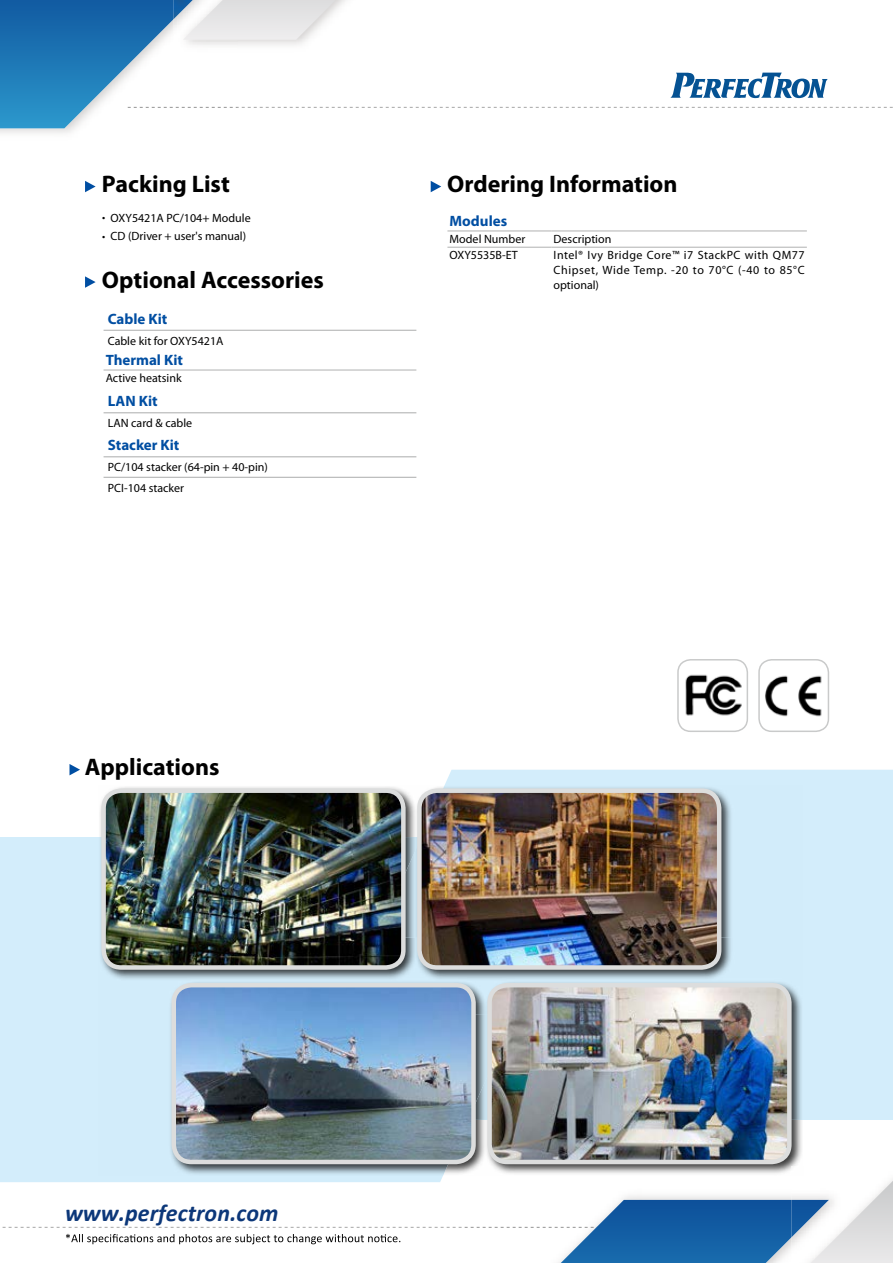
<style>
.page{position:relative;width:893px;height:1263px;background:#fff}
.page>*{position:absolute;margin:0;border:0;box-sizing:border-box;transform-origin:0 0}
.t1{font:700 24px "Myriad Pro";color:#000}
.t2{font:italic 700 24px "Calibri";color:#0c3779}
.t3{font:700 15px "Myriad Pro";color:#004ea2}
.t4{font:12px/15px "Myriad Pro";color:#000;text-align:justify}
.s1{font-size:11.25px}
</style>
<div class="page">
<img style="left:791px;top:1193px;width:20px;height:70px">
<img style="left:791px;top:1200px;width:20px;height:37px">
<svg style="left:811px;top:1181px;width:82px;height:82px"></svg>
<svg style="left:0;top:0;width:893px;height:128px"></svg>
<svg style="left:3px;top:1200px;width:788px;height:63px"></svg>
<div style="left:0;top:837px;width:893px;height:283px;background:#d3edfb"></div>
<div style="left:444px;top:770px;width:449px;height:67px;background:#d3edfb"></div>
<div style="left:0;top:1120px;width:443px;height:62px;background:#d3edfb"></div>
<img style="left:515px;top:1120px;width:287px;height:54px">
<svg style="left:791px;top:1166px;width:11px;height:8px"></svg>
<img style="left:100px;top:837px;width:702px;height:283px">
<img style="left:376px;top:786px;width:427px;height:152px">
<img style="left:99px;top:1014px;width:416px;height:162px">
<img style="left:104px;top:791px;width:299px;height:176px">
<div style="left:101px;top:788px;width:305px;height:182px;border:4px solid #dcdddd;border-radius:18px"></div>
<img style="left:174px;top:985px;width:300px;height:177px">
<div style="left:172px;top:983px;width:304px;height:181px;border:4px solid #dcdddd;border-radius:18px"></div>
<img style="left:419px;top:791px;width:300px;height:176px">
<div style="left:417px;top:788px;width:304px;height:182px;border:4px solid #dcdddd;border-radius:18px"></div>
<img style="left:490px;top:985px;width:299px;height:177px">
<div style="left:487px;top:983px;width:305px;height:181px;border:4px solid #dcdddd;border-radius:18px"></div>
<svg style="left:69px;top:764px;width:11px;height:11px"></svg>
<img style="left:685px;top:674px;width:57px;height:42px">
<div style="left:677px;top:659px;width:71px;height:73px;border:2px solid #c9caca;border-radius:13px"></div>
<img style="left:765px;top:675px;width:57px;height:42px">
<div style="left:758px;top:659px;width:71px;height:73px;border:2px solid #c9caca;border-radius:13px"></div>
<svg style="left:85px;top:181px;width:11px;height:11px"></svg>
<svg style="left:431px;top:181px;width:10px;height:11px"></svg>
<hr style="left:447px;top:230px;width:104px;height:1px;background:#b5b6b6">
<hr style="left:551px;top:230px;width:256px;height:1px;background:#b5b6b6">
<hr style="left:447px;top:247px;width:104px;height:1px;background:#b5b6b6">
<hr style="left:551px;top:247px;width:256px;height:1px;background:#b5b6b6">
<svg style="left:104px;top:329px;width:312px;height:148px"></svg>
<hr style="left:104px;top:330px;width:312px;height:1px;background:#b5b6b6">
<hr style="left:104px;top:369px;width:312px;height:2px;background:#b5b6b6">
<hr style="left:104px;top:412px;width:312px;height:1px;background:#b5b6b6">
<hr style="left:104px;top:456px;width:312px;height:1px;background:#b5b6b6">
<hr style="left:104px;top:477px;width:312px;height:1px;background:#b5b6b6">
<svg style="left:85px;top:276px;width:11px;height:12px"></svg>
<h1 class="t1" style="left:102px;top:168px;width:129px">Packing List</h1>
<h1 class="t1" style="left:447px;top:168px;width:232px">Ordering Information</h1>
<p class="t4" style="left:102px;top:210px;width:150px"><span class="s1">•</span> OXY5421A PC/104+ Module</p>
<p class="t4" style="left:102px;top:228px;width:145px"><span class="s1">•</span> CD (Driver + user's manual)</p>
<p class="t3" style="left:450px;top:212px;width:59px">Modules</p>
<p class="t4" style="left:450px;top:231px;width:77px">Model Number</p>
<p class="t4" style="left:554px;top:231px;width:59px">Description</p>
<p class="t4" style="left:450px;top:248px;width:70px">OXY5535B-ET</p>
<p class="t4" style="left:554px;top:248px;width:253px">Intel® Ivy Bridge Core™ i7 StackPC with QM77<br>Chipset, Wide Temp. -20 to 70°C (-40 to 85°C optional)</p>
<h1 class="t1" style="left:102px;top:264px;width:223px">Optional Accessories</h1>
<p class="t3" style="left:108px;top:309px;width:61px">Cable Kit</p>
<p class="t4" style="left:108px;top:333px;width:117px">Cable kit for OXY5421A</p>
<p class="t3" style="left:106px;top:351px;width:79px">Thermal Kit</p>
<p class="t4" style="left:106px;top:370px;width:77px">Active heatsink</p>
<p class="t3" style="left:108px;top:391px;width:51px">LAN Kit</p>
<p class="t4" style="left:108px;top:415px;width:86px">LAN card &amp; cable</p>
<p class="t3" style="left:108px;top:435px;width:73px">Stacker Kit</p>
<p class="t4" style="left:108px;top:457px;width:162px;line-height:20.5px">PC/104 stacker (64-pin + 40-pin)<br>PCI-104 stacker</p>
<h1 class="t1" style="left:85px;top:752px;width:136px">Applications</h1>
<h1 class="t2" style="left:65px;top:1198px;width:215px">www.perfectron.com</h1>
</div>
